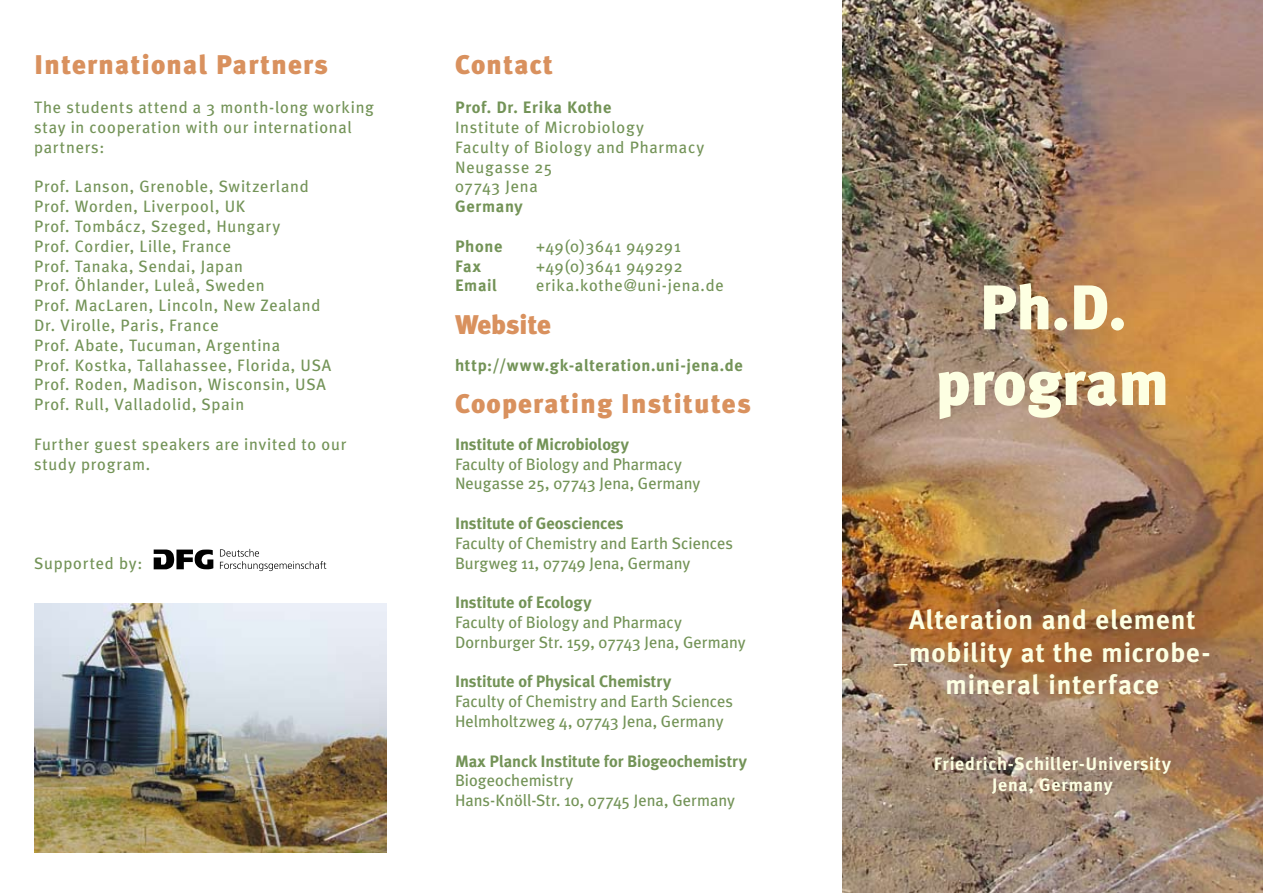
<style>
.page{position:relative;width:1263px;height:893px;background:#fff}
.page>*{position:absolute;margin:0;border:0;box-sizing:border-box;transform-origin:0 0}
.t1{font:900 63px/75.6px "Meta Plus";color:#fdffe2;text-align:center}
.t2{font:700 27px/32.4px "Meta Plus";letter-spacing:.035em;color:#fdffe2;text-align:center}
.t3{font:900 27px "Meta Plus";letter-spacing:.045em;color:#d9915e}
.t4{font:900 27px "Meta Plus";color:#d9915e}
.t5{font:700 18px/21.6px "Meta Plus";letter-spacing:.035em;color:#fdffe2;text-align:center}
.t6{font:16.5px/19.8px "Meta Plus";letter-spacing:.04em;color:#739357}
.t7{font:16.5px/19.8px "Meta Plus";color:#739357}
.t8{font:700 16.5px "Meta Plus";color:#739357}
.t9{font:700 16.5px "Meta Plus";letter-spacing:.04em;color:#739357}
</style>
<div class="page">
<img style="left:842px;top:0;width:421px;height:893px">
<img style="left:35px;top:604px;width:352px;height:249px">
<svg style="left:220px;top:549px;width:106px;height:22px"></svg>
<svg style="left:154px;top:549px;width:59px;height:20px"></svg>
<h2 class="t3" style="left:34px;top:48px;width:295px">International Partners</h2>
<p class="t6" style="left:34px;top:97px;width:341px">The students attend a 3 month-long working stay in cooperation with our international partners:</p>
<p class="t6" style="left:34px;top:177px;width:299px">Prof. Lanson, Grenoble, Switzerland<br>Prof. Worden, Liverpool, UK<br>Prof. Tombácz, Szeged, Hungary<br>Prof. Cordier, Lille, France<br>Prof. Tanaka, Sendai, Japan<br>Prof. Öhlander, Luleå, Sweden<br>Prof. MacLaren, Lincoln, New Zealand<br>Dr. Virolle, Paris, France<br>Prof. Abate, Tucuman, Argentina<br>Prof. Kostka, Tallahassee, Florida, USA<br>Prof. Roden, Madison, Wisconsin, USA<br>Prof. Rull, Valladolid, Spain</p>
<p class="t6" style="left:34px;top:434px;width:314px">Further guest speakers are invited to our study program.</p>
<p class="t6" style="left:34px;top:553px;width:110px">Supported by:</p>
<h2 class="t3" style="left:455px;top:48px;width:100px">Contact</h2>
<p class="t9" style="left:455px;top:98px;width:158px">Prof. Dr. Erika Kothe</p>
<p class="t6" style="left:455px;top:117px;width:251px">Institute of Microbiology<br>Faculty of Biology and Pharmacy<br>Neugasse 25<br>07743 Jena</p>
<p class="t9" style="left:455px;top:197px;width:69px">Germany</p>
<p class="t8" style="left:455px;top:237px;width:49px">Phone</p>
<p class="t6" style="left:536px;top:236px;width:146px">+49(0)3641 949291</p>
<p class="t8" style="left:455px;top:256px;width:28px">Fax</p>
<p class="t6" style="left:536px;top:256px;width:148px">+49(0)3641 949292</p>
<p class="t8" style="left:455px;top:276px;width:44px">Email</p>
<p class="t6" style="left:536px;top:276px;width:189px">erika.kothe@uni-jena.de</p>
<h2 class="t4" style="left:455px;top:309px;width:97px">Website</h2>
<p class="t9" style="left:455px;top:355px;width:289px">http://www.gk-alteration.uni-jena.de</p>
<h2 class="t3" style="left:455px;top:388px;width:297px">Cooperating Institutes</h2>
<p class="t8" style="left:455px;top:435px;width:175px">Institute of Microbiology</p>
<p class="t7" style="left:455px;top:454px;width:247px">Faculty of Biology and Pharmacy<br>Neugasse 25, 07743 Jena, Germany</p>
<p class="t8" style="left:455px;top:514px;width:170px">Institute of Geosciences</p>
<p class="t7" style="left:455px;top:533px;width:280px">Faculty of Chemistry and Earth Sciences<br>Burgweg 11, 07749 Jena, Germany</p>
<p class="t8" style="left:455px;top:593px;width:138px">Institute of Ecology</p>
<p class="t7" style="left:455px;top:612px;width:292px">Faculty of Biology and Pharmacy<br>Dornburger Str. 159, 07743 Jena, Germany</p>
<p class="t8" style="left:455px;top:672px;width:218px">Institute of Physical Chemistry</p>
<p class="t7" style="left:455px;top:691px;width:280px">Faculty of Chemistry and Earth Sciences<br>Helmholtzweg 4, 07743 Jena, Germany</p>
<p class="t8" style="left:455px;top:751px;width:293px">Max Planck Institute for Biogeochemistry</p>
<p class="t7" style="left:455px;top:771px;width:281px">Biogeochemistry<br>Hans-Knöll-Str. 10, 07745 Jena, Germany</p>
<h1 class="t1" style="left:936px;top:270px;width:235px">Ph.D. program</h1>
<h2 class="t2" style="left:894px;top:604px;width:318px">Alteration and element _mobility at the microbe&shy;mineral interface</h2>
<p class="t5" style="left:934px;top:753px;width:239px">Friedrich-Schiller-University<br>Jena, Germany</p>
</div>
